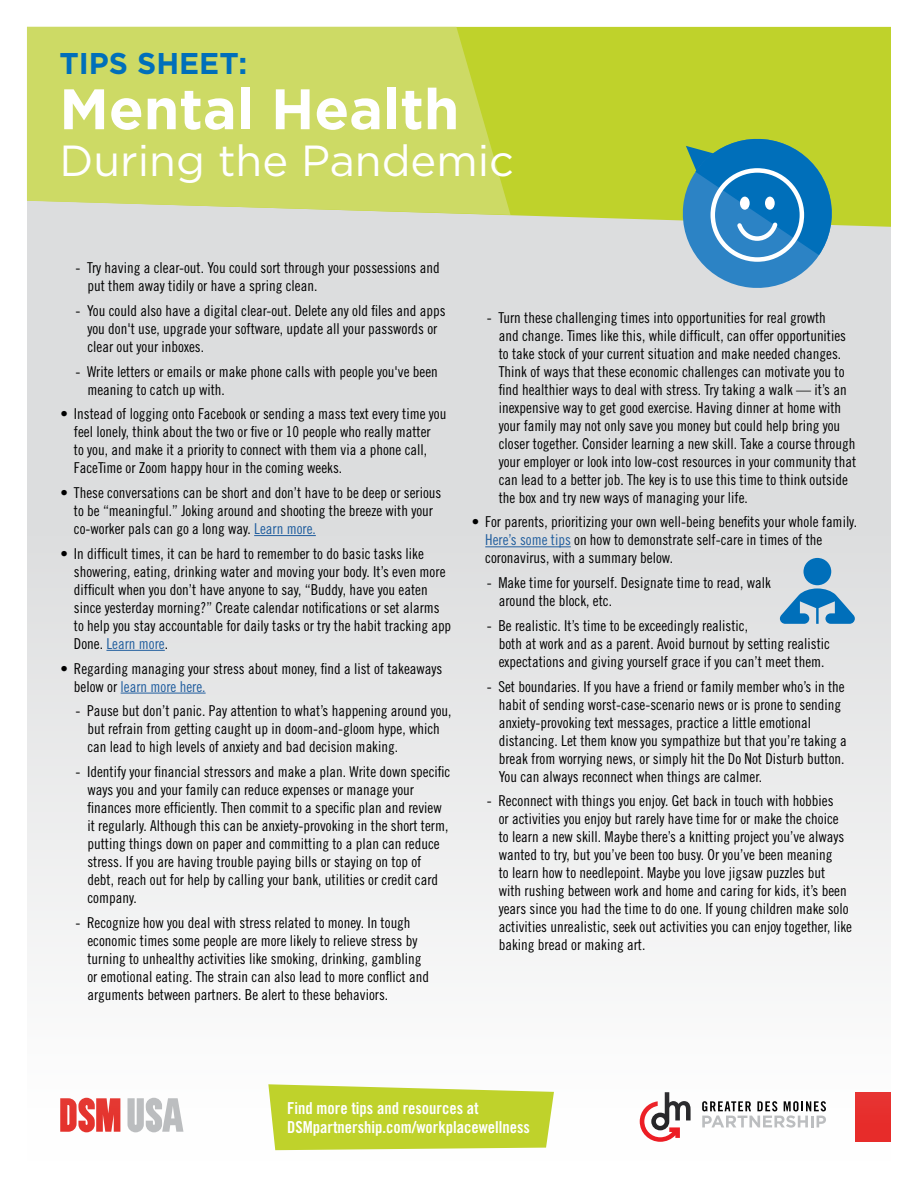
<style>
.page{position:relative;width:918px;height:1188px;background:#fff}
.page>*{position:absolute;margin:0;border:0;box-sizing:border-box;transform-origin:0 0}
.t1{font:700 57px "Gotham";color:#fff}
.t2{font:43.5px "Gotham";color:#fff}
.t3{font:700 30px "Gotham";color:#006fba}
.t4{font:16.5px/19.5px "Trade Gothic LT Std Bd Cn 20";color:#fff}
.t5{font:15px/18px "Trade Gothic LT Std Cn 18";color:#000}
.s1{color:#215e9e}
</style>
<div class="page">
<div style="left:27px;top:189px;width:864px;height:972px;background:linear-gradient(to bottom,#d4d8d9,#f9f5f5)"></div>
<hr style="left:254px;top:535px;width:62px;height:1px;background:#215e9e">
<hr style="left:106px;top:650px;width:59px;height:1px;background:#215e9e">
<hr style="left:121px;top:693px;width:85px;height:1px;background:#215e9e">
<hr style="left:485px;top:546px;width:86px;height:1px;background:#215e9e">
<svg style="left:27px;top:27px;width:864px;height:200px;background:#c2d33f"></svg>
<svg style="left:27px;top:27px;width:484px;height:188px;background:#cdd967"></svg>
<svg style="left:268px;top:1084px;width:286px;height:66px;background:#c5d640"></svg>
<svg style="left:679px;top:129px;width:163px;height:163px;background:#5f9fac"></svg>
<div style="left:740px;top:197px;width:10px;height:13px;background:#fff;border-radius:50%"></div>
<div style="left:765px;top:197px;width:10px;height:13px;background:#fff;border-radius:50%"></div>
<div style="left:804px;top:558px;width:27px;height:27px;background:#006fba;border-radius:50%"></div>
<svg style="left:780px;top:588px;width:75px;height:36px;background:#67a3cc"></svg>
<h3 class="t3" style="left:59px;top:46px;width:189px">TIPS SHEET:</h3>
<h1 class="t1" style="left:59px;top:76px;width:402px">Mental Health</h1>
<h2 class="t2" style="left:59px;top:136px;width:456px">During the Pandemic</h2>
<p class="t5" style="left:87px;top:259px;width:354px;text-indent:-12px">- Try having a clear-out. You could sort through your possessions and put them away tidily or have a spring clean.</p>
<p class="t5" style="left:87px;top:301px;width:360px;text-indent:-12px">- You could also have a digital clear-out. Delete any old files and apps you don't use, upgrade your software, update all your passwords or clear out your inboxes.</p>
<p class="t5" style="left:87px;top:362px;width:352px;text-indent:-12px">- Write letters or emails or make phone calls with people you've been meaning to catch up with.</p>
<p class="t5" style="left:74px;top:405px;width:374px;text-indent:-14px">• Instead of logging onto Facebook or sending a mass text every time you feel lonely, think about the two or five or 10 people who really matter<br>to you, and make it a priority to connect with them via a phone call, FaceTime or Zoom happy hour in the coming weeks.</p>
<p class="t5" style="left:74px;top:484px;width:369px;text-indent:-14px">• These conversations can be short and don’t have to be deep or serious to be “meaningful.” Joking around and shooting the breeze with your co-worker pals can go a long way. <span class="s1">Learn more.</span></p>
<p class="t5" style="left:74px;top:544px;width:379px;text-indent:-14px">• In difficult times, it can be hard to remember to do basic tasks like showering, eating, drinking water and moving your body. It’s even more difficult when you don’t have anyone to say, “Buddy, have you eaten since yesterday morning?” Create calendar notifications or set alarms to help you stay accountable for daily tasks or try the habit tracking app Done. <span class="s1">Learn more</span>.</p>
<p class="t5" style="left:74px;top:659px;width:370px;text-indent:-14px">• Regarding managing your stress about money, find a list of takeaways below or <span class="s1">learn more here.</span></p>
<p class="t5" style="left:87px;top:702px;width:366px;text-indent:-12px">- Pause but don’t panic. Pay attention to what’s happening around you, but refrain from getting caught up in doom-and-gloom hype, which can lead to high levels of anxiety and bad decision making.</p>
<p class="t5" style="left:87px;top:763px;width:364px;text-indent:-12px">- Identify your financial stressors and make a plan. Write down specific ways you and your family can reduce expenses or manage your finances more efficiently. Then commit to a specific plan and review it regularly. Although this can be anxiety-provoking in the short term, putting things down on paper and committing to a plan can reduce stress. If you are having trouble paying bills or staying on top of debt, reach out for help by calling your bank, utilities or credit card company.</p>
<p class="t5" style="left:87px;top:913px;width:343px;text-indent:-12px">- Recognize how you deal with stress related to money. In tough economic times some people are more likely to relieve stress by turning to unhealthy activities like smoking, drinking, gambling or emotional eating. The strain can also lead to more conflict and arguments between partners. Be alert to these behaviors.</p>
<p class="t5" style="left:499px;top:308px;width:359px;text-indent:-12px">- Turn these challenging times into opportunities for real growth<br>and change. Times like this, while difficult, can offer opportunities to take stock of your current situation and make needed changes.<br>Think of ways that these economic challenges can motivate you to find healthier ways to deal with stress. Try taking a walk — it’s an inexpensive way to get good exercise. Having dinner at home with your family may not only save you money but could help bring you closer together. Consider learning a new skill. Take a course through your employer or look into low-cost resources in your community that can lead to a better job. The key is to use this time to think outside the box and try new ways of managing your life.</p>
<p class="t5" style="left:485px;top:513px;width:373px;text-indent:-14px">• For parents, prioritizing your own well-being benefits your whole family.<br><span class="s1">Here’s some tips</span> on how to demonstrate self-care in times of the coronavirus, with a summary below.</p>
<p class="t5" style="left:499px;top:574px;width:274px;text-indent:-12px">- Make time for yourself. Designate time to read, walk around the block, etc.</p>
<p class="t5" style="left:499px;top:616px;width:333px;text-indent:-12px">- Be realistic. It’s time to be exceedingly realistic,<br>both at work and as a parent. Avoid burnout by setting realistic expectations and giving yourself grace if you can’t meet them.</p>
<p class="t5" style="left:499px;top:677px;width:350px;text-indent:-12px">- Set boundaries. If you have a friend or family member who’s in the habit of sending worst-case-scenario news or is prone to sending anxiety-provoking text messages, practice a little emotional distancing. Let them know you sympathize but that you’re taking a break from worrying news, or simply hit the Do Not Disturb button.<br>You can always reconnect when things are calmer.</p>
<p class="t5" style="left:499px;top:792px;width:355px;text-indent:-12px">- Reconnect with things you enjoy. Get back in touch with hobbies<br>or activities you enjoy but rarely have time for or make the choice to learn a new skill. Maybe there’s a knitting project you’ve always wanted to try, but you’ve been too busy. Or you’ve been meaning<br>to learn how to needlepoint. Maybe you love jigsaw puzzles but<br>with rushing between work and home and caring for kids, it’s been years since you had the time to do one. If young children make solo activities unrealistic, seek out activities you can enjoy together, like baking bread or making art.</p>
<p class="t4" style="left:287px;top:1098px;width:244px">Find more tips and resources at<br>DSMpartnership.com/workplacewellness</p>
</div>
